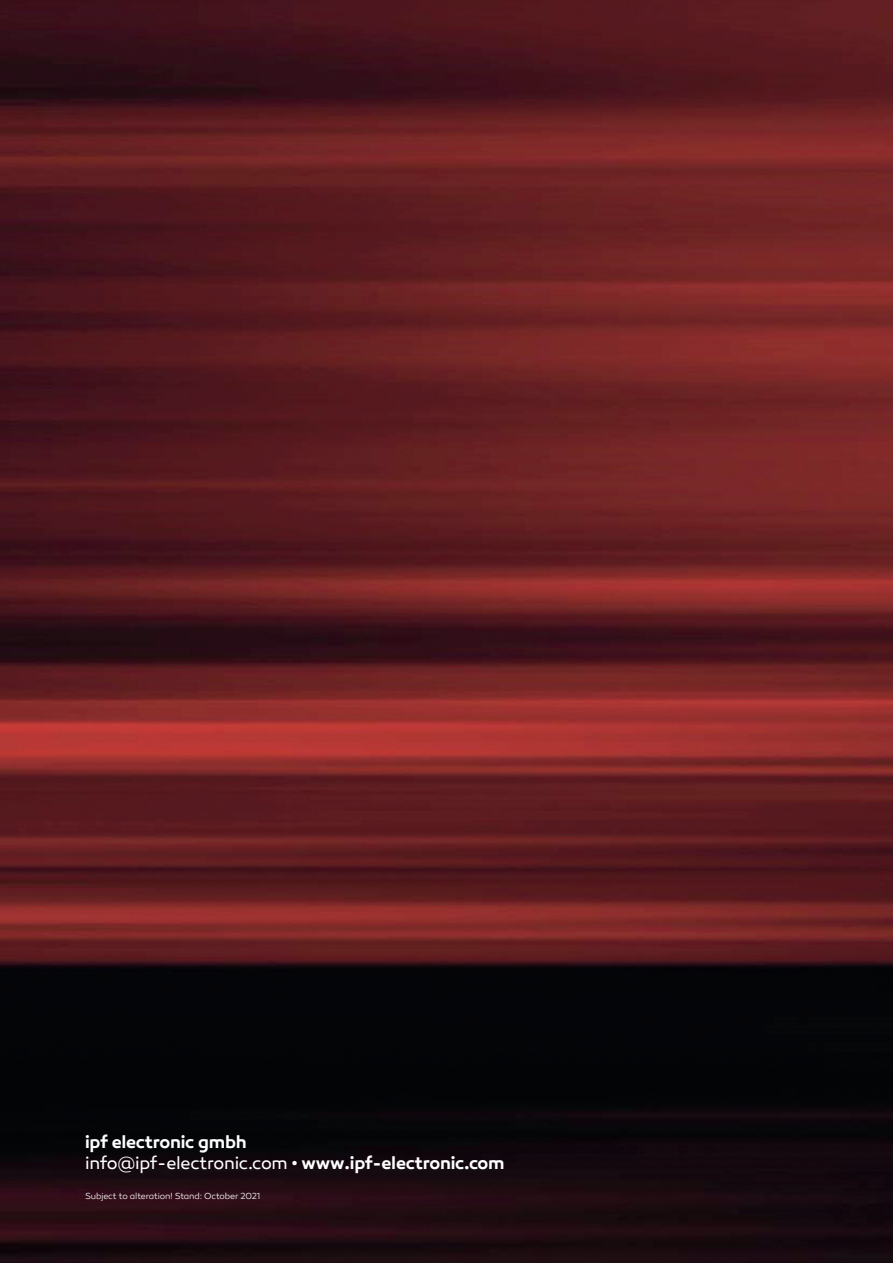
<style>
.page{position:relative;width:893px;height:1263px;background:#fff}
.page>*{position:absolute;margin:0;border:0;box-sizing:border-box;transform-origin:0 0}
.t1{font:18px "Canaro";letter-spacing:-.01em;color:#fff}
.t2{font:600 18px "Canaro";letter-spacing:-.01em;color:#fff}
.t3{font:300 9px "Canaro";letter-spacing:-.015em;color:#fff}
.s1{font-weight:600}
</style>
<div class="page">
<img style="left:0;top:0;width:893px;height:1263px">
<p class="t2" style="left:85px;top:1131px;width:163px">ipf electronic gmbh</p>
<p class="t1" style="left:85px;top:1152px;width:421px">info@ipf-electronic.com • <span class="s1">www.ipf-electronic.com</span></p>
<p class="t3" style="left:85px;top:1191px;width:177px">Subject to alteration! Stand: October 2021</p>
</div>
